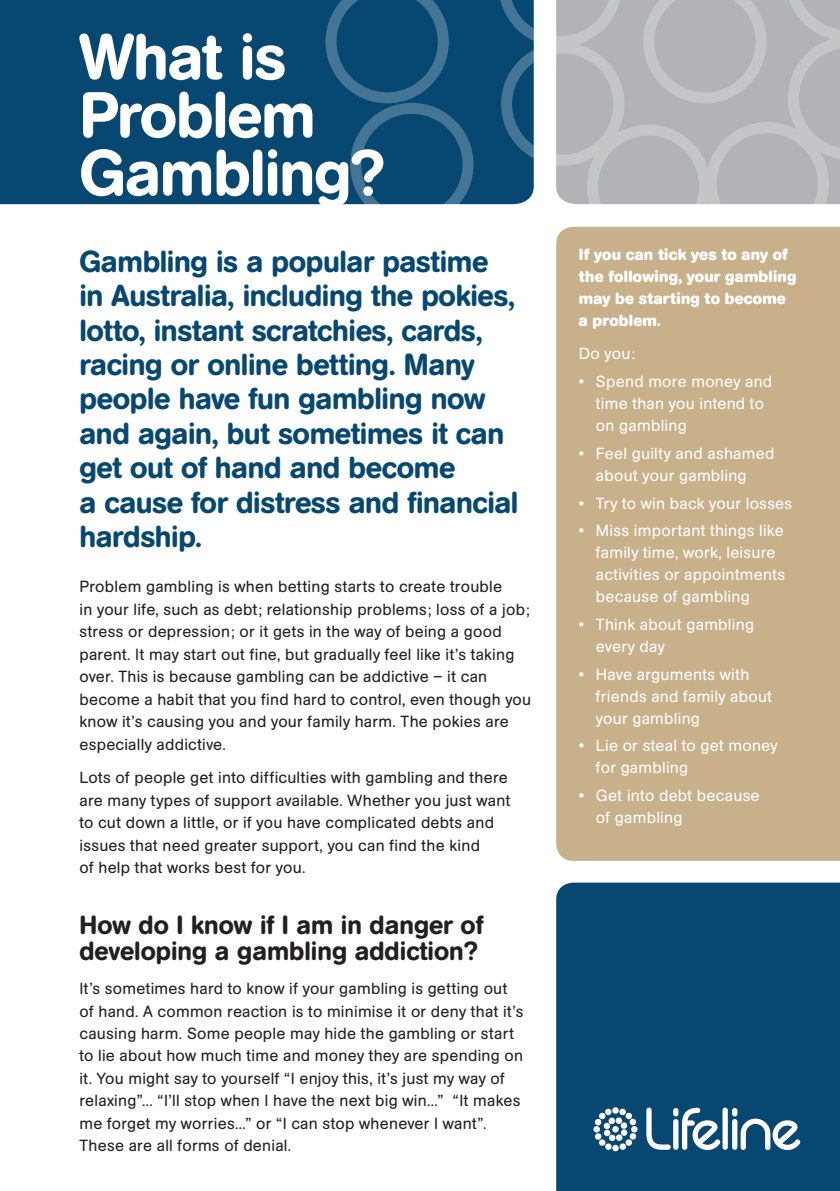
<style>
.page{position:relative;width:840px;height:1191px;background:#fff}
.page>*{position:absolute;margin:0;border:0;box-sizing:border-box;transform-origin:0 0}
.H1_Heading{font:500 64px/58px "AG Book Rounded";letter-spacing:-.02em;color:#fff}
.Intro_Para{font:500 30px/34.4px "AG Book Rounded";letter-spacing:-.015em;color:#074872}
.H2_Subhead{font:500 26px/26.4px "AG Book Rounded";color:#231f20}
.Text{font:16px/22.4px "AG Book Rounded";letter-spacing:.015em;color:#231f20}
.Bullet_1{font:16px/22px "AG Book Rounded";letter-spacing:.015em;color:#fff}
.Text-2{font:700 16px/22px "AG Book Rounded";letter-spacing:.01em;color:#fff}
.Text-3{font:16px "AG Book Rounded";color:#fff}
</style>
<div class="page">
<div style="left:0;top:0;width:498px;height:204px;background:#074872"></div>
<svg style="left:325px;top:0;width:153px;height:205px;background:#135178"></svg>
<svg style="left:498px;top:0;width:341px;height:227px"></svg>
<div style="left:556px;top:882px;width:283px;height:309px;background:#074872"></div>
<svg style="left:681px;top:1107px;width:118px;height:43px"></svg>
<svg style="left:672px;top:1119px;width:6px;height:30px"></svg>
<svg style="left:672px;top:1108px;width:6px;height:8px"></svg>
<svg style="left:646px;top:1107px;width:24px;height:42px"></svg>
<svg style="left:593px;top:1107px;width:43px;height:43px"></svg>
<div style="left:556px;top:227px;width:283px;height:634px;background:#c8b08b"></div>
<p class="H1_Heading" style="left:79px;top:29px;width:307px">What is<br>Problem<br>Gambling?</p>
<p class="Intro_Para" style="left:79px;top:244px;width:440px">Gambling is a popular pastime in Australia, including the pokies, lotto, instant scratchies, cards, racing or online betting. Many people have fun gambling now and again, but sometimes it can get out of hand and become<br>a cause for distress and financial hardship.</p>
<p class="Text" style="left:79px;top:576px;width:453px">Problem gambling is when betting starts to create trouble<br>in your life, such as debt; relationship problems; loss of a job; stress or depression; or it gets in the way of being a good parent. It may start out fine, but gradually feel like it’s taking over. This is because gambling can be addictive – it can become a habit that you find hard to control, even though you know it’s causing you and your family harm. The pokies are especially addictive.</p>
<p class="Text" style="left:79px;top:767px;width:432px">Lots of people get into difficulties with gambling and there are many types of support available. Whether you just want to cut down a little, or if you have complicated debts and issues that need greater support, you can find the kind<br>of help that works best for you.</p>
<p class="H2_Subhead" style="left:79px;top:912px;width:405px">How do I know if I am in danger of developing a gambling addiction?</p>
<p class="Text" style="left:79px;top:977px;width:445px">It’s sometimes hard to know if your gambling is getting out of hand. A common reaction is to minimise it or deny that it’s causing harm. Some people may hide the gambling or start to lie about how much time and money they are spending on it. You might say to yourself “I enjoy this, it’s just my way of relaxing”... “I’ll stop when I have the next big win...” “It makes me forget my worries...” or “I can stop whenever I want”.<br>These are all forms of denial.</p>
<p class="Text-2" style="left:578px;top:244px;width:219px">If you can tick yes to any of the following, your gambling may be starting to become a problem.</p>
<p class="Text-3" style="left:578px;top:345px;width:58px">Do you:</p>
<p class="Bullet_1" style="left:595px;top:371px;width:178px;text-indent:-17px">• Spend more money and time than you intend to on gambling</p>
<p class="Bullet_1" style="left:595px;top:442px;width:180px;text-indent:-17px">• Feel guilty and ashamed about your gambling</p>
<p class="Bullet_1" style="left:578px;top:492px;width:215px">• Try to win back your losses</p>
<p class="Bullet_1" style="left:595px;top:520px;width:191px;text-indent:-17px">• Miss important things like family time, work, leisure activities or appointments because of gambling</p>
<p class="Bullet_1" style="left:595px;top:613px;width:159px;text-indent:-17px">• Think about gambling every day</p>
<p class="Bullet_1" style="left:595px;top:663px;width:178px;text-indent:-17px">• Have arguments with friends and family about your gambling</p>
<p class="Bullet_1" style="left:595px;top:735px;width:183px;text-indent:-17px">• Lie or steal to get money for gambling</p>
<p class="Bullet_1" style="left:595px;top:784px;width:165px;text-indent:-17px">• Get into debt because of gambling</p>
</div>
